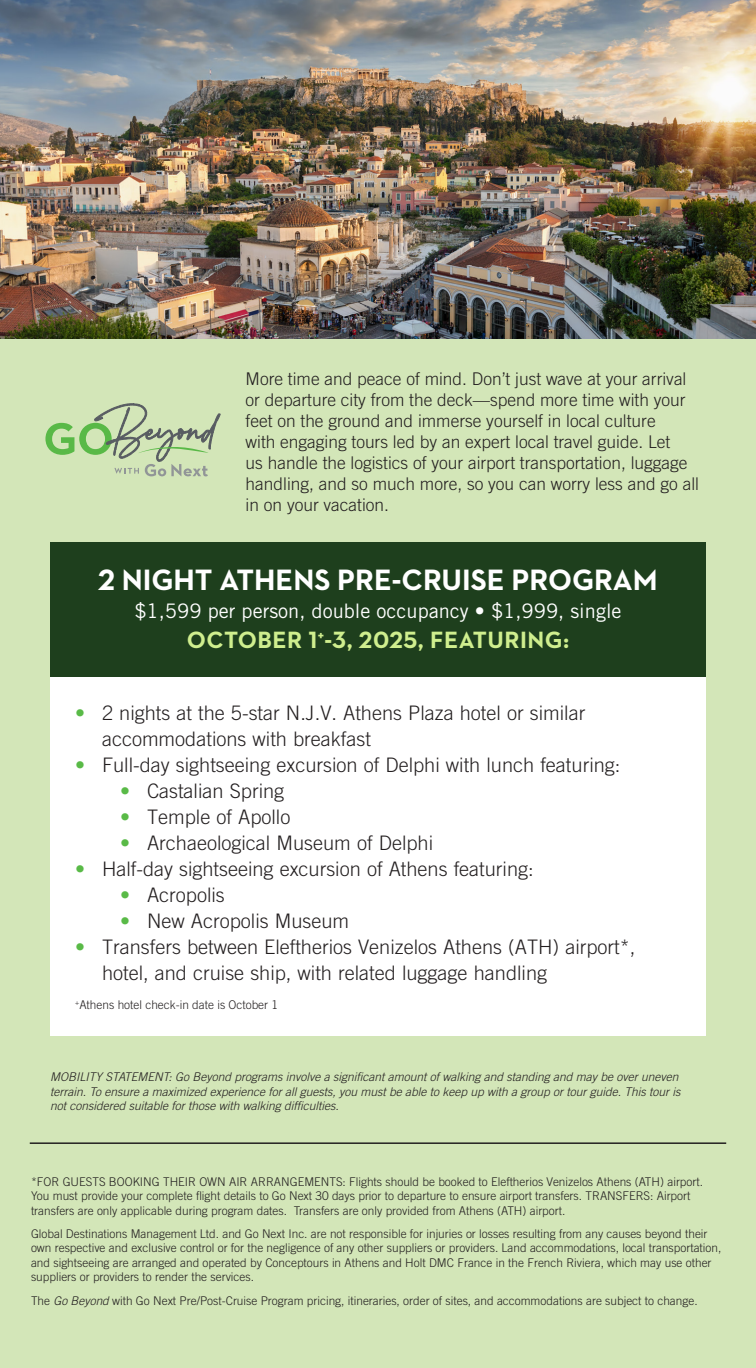
<style>
.page{position:relative;width:756px;height:1368px;background:#fff}
.page>*{position:absolute;margin:0;border:0;box-sizing:border-box;transform-origin:0 0}
.t1{font:700 30px "Neutraface 2 Text";color:#fff}
.t2{font:700 24px "Neutraface 2 Text";letter-spacing:.02em;color:#cfee8e}
.t3{font:300 20px/26px "Trade Gothic LT Std";color:#231f20}
.t4{font:20px "Trade Gothic LT Std";color:#fff}
.t5{font:300 17.6px/21px "Trade Gothic LT Std";color:#231f20}
.t6{font:300 12px/14.4px "Trade Gothic LT Std";color:#231f20}
.t7{font:italic 300 12px/14.4px "Trade Gothic LT Std";color:#231f20}
.s1{color:#59ba47}
.s2{font-style:italic}
</style>
<div class="page">
<div style="left:0;top:339px;width:756px;height:1029px;background:#d3e6b8"></div>
<img style="left:0;top:0;width:756px;height:339px">
<div style="left:50px;top:675px;width:656px;height:360px;background:#fff"></div>
<div style="left:50px;top:542px;width:656px;height:135px;background:#1e3f1d"></div>
<hr style="left:30px;top:1142px;width:696px;height:2px;background:#231f20">
<svg style="left:45px;top:403px;width:175px;height:73px"></svg>
<p class="t5" style="left:246px;top:368px;width:455px">More time and peace of mind. Don’t just wave at your arrival or departure city from the deck—spend more time with your feet on the ground and immerse yourself in local culture<br>with engaging tours led by an expert local travel guide. Let<br>us handle the logistics of your airport transportation, luggage handling, and so much more, so you can worry less and go all in on your vacation.</p>
<p class="t1" style="left:98px;top:561px;width:561px">2 NIGHT ATHENS PRE-CRUISE PROGRAM</p>
<p class="t4" style="left:134px;top:599px;width:489px">$1,599 per person, double occupancy • $1,999, single</p>
<p class="t2" style="left:187px;top:625px;width:384px">OCTOBER 1<sup>+</sup>-3, 2025, FEATURING:</p>
<p class="t3" style="left:102px;top:699px;width:485px;text-indent:-27px"><span class="s1">•</span> 2 nights at the 5-star N.J.V. Athens Plaza hotel or similar accommodations with breakfast</p>
<p class="t3" style="left:75px;top:751px;width:547px"><span class="s1">•</span> Full-day sightseeing excursion of Delphi with lunch featuring:</p>
<p class="t3" style="left:120px;top:777px;width:166px"><span class="s1">•</span> Castalian Spring</p>
<p class="t3" style="left:120px;top:803px;width:172px"><span class="s1">•</span> Temple of Apollo</p>
<p class="t3" style="left:120px;top:829px;width:315px"><span class="s1">•</span> Archaeological Museum of Delphi</p>
<p class="t3" style="left:75px;top:855px;width:460px"><span class="s1">•</span> Half-day sightseeing excursion of Athens featuring:</p>
<p class="t3" style="left:120px;top:881px;width:106px"><span class="s1">•</span> Acropolis</p>
<p class="t3" style="left:120px;top:907px;width:231px"><span class="s1">•</span> New Acropolis Museum</p>
<p class="t3" style="left:102px;top:933px;width:535px;text-indent:-27px"><span class="s1">•</span> Transfers between Eleftherios Venizelos Athens (ATH) airport*, hotel, and cruise ship, with related luggage handling</p>
<p class="t6" style="left:75px;top:997px;width:204px"><sup>+</sup>Athens hotel check-in date is October 1</p>
<p class="t7" style="left:50px;top:1070px;width:632px">MOBILITY STATEMENT: Go Beyond programs involve a significant amount of walking and standing and may be over uneven terrain. To ensure a maximized experience for all guests, you must be able to keep up with a group or tour guide. This tour is not considered suitable for those with walking difficulties.</p>
<p class="t6" style="left:31px;top:1174px;width:674px">*FOR GUESTS BOOKING THEIR OWN AIR ARRANGEMENTS: Flights should be booked to Eleftherios Venizelos Athens (ATH) airport.<br>You must provide your complete flight details to Go Next 30 days prior to departure to ensure airport transfers. TRANSFERS: Airport transfers are only applicable during program dates. Transfers are only provided from Athens (ATH) airport.</p>
<p class="t6" style="left:31px;top:1226px;width:692px">Global Destinations Management Ltd. and Go Next Inc. are not responsible for injuries or losses resulting from any causes beyond their own respective and exclusive control or for the negligence of any other suppliers or providers. Land accommodations, local transportation, and sightseeing are arranged and operated by Conceptours in Athens and Holt DMC France in the French Riviera, which may use other suppliers or providers to render the services.</p>
<p class="t6" style="left:31px;top:1293px;width:668px">The <span class="s2">Go Beyond</span> with Go Next Pre/Post-Cruise Program pricing, itineraries, order of sites, and accommodations are subject to change.</p>
</div>
